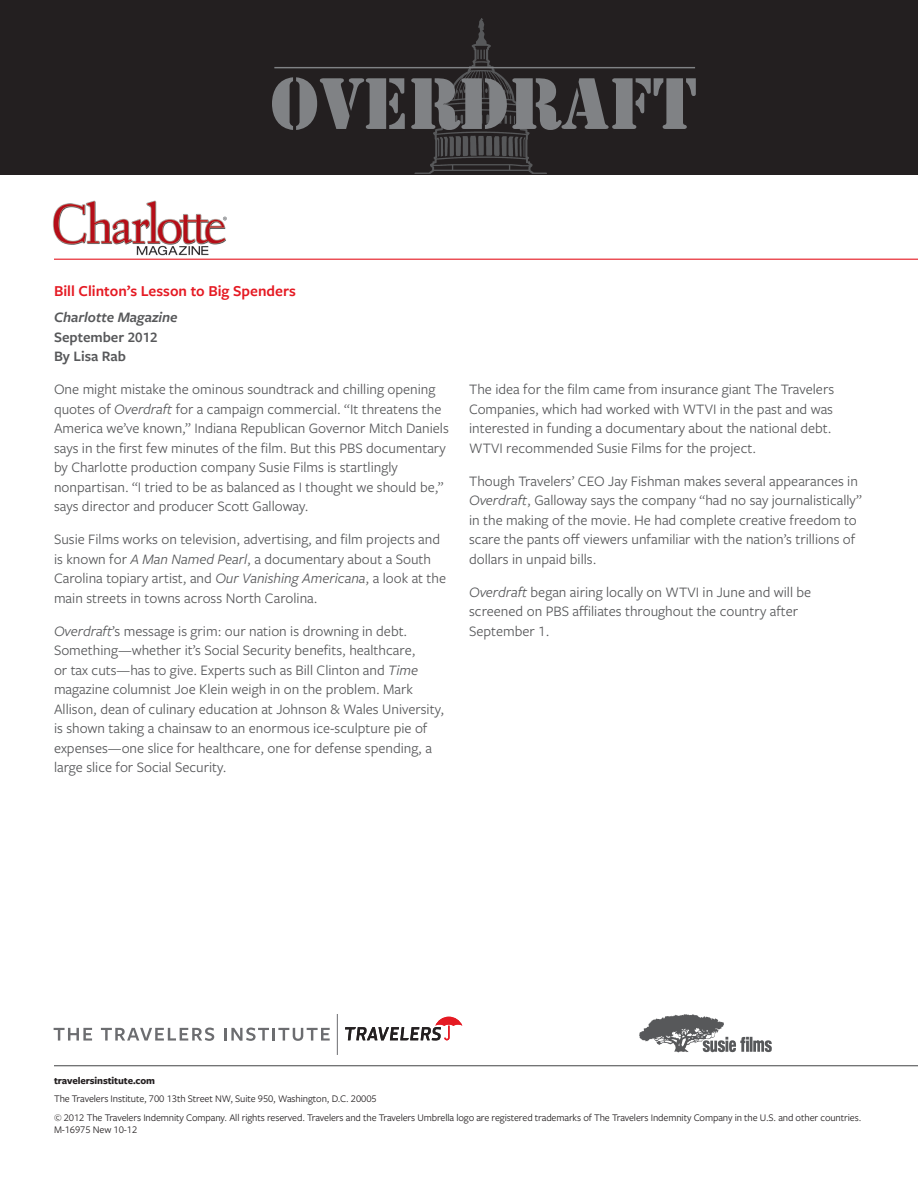
<style>
.page{position:relative;width:918px;height:1188px;background:#fff}
.page>*{position:absolute;margin:0;border:0;box-sizing:border-box;transform-origin:0 0}
.t1{font:67.8px "Stencil Std";color:#808285}
.t2{font:600 15.75px "Freight Sans Pro";color:#e51a23}
.t3{font:15px/19.5px "Freight Sans Pro";color:#57585a}
.t4{font:600 15px "Freight Sans Pro";color:#57585a}
.t5{font:italic 600 15px "Freight Sans Pro";color:#57585a}
.t6{font:10.5px "Freight Sans Pro";letter-spacing:-.01em;color:#231f20}
.t7{font:700 10.5px "Freight Sans Pro";letter-spacing:-.01em;color:#231f20}
.s1{font-style:italic}
</style>
<div class="page">
<hr style="left:54px;top:1065px;width:864px;height:1px;background:#57585a">
<div style="left:0;top:0;width:918px;height:175px;background:#231f20"></div>
<img style="left:398px;top:18px;width:168px;height:156px">
<hr style="left:274px;top:67px;width:421px;height:1px;background:#808285">
<svg style="left:639px;top:1014px;width:133px;height:39px"></svg>
<svg style="left:345px;top:1017px;width:117px;height:23px"></svg>
<hr style="left:337px;top:1014px;width:1px;height:41px;background:#6c6d70">
<svg style="left:54px;top:1028px;width:38px;height:13px"></svg>
<svg style="left:101px;top:1028px;width:113px;height:13px"></svg>
<svg style="left:224px;top:1028px;width:106px;height:13px"></svg>
<hr style="left:54px;top:259px;width:864px;height:1px;background:#e51a23">
<img style="left:53px;top:200px;width:174px;height:56px">
<p class="t1" style="left:271px;top:60px;width:428px">OVERDRAFT</p>
<h1 class="t2" style="left:54px;top:280px;width:244px">Bill Clinton’s Lesson to Big Spenders</h1>
<p class="t5" style="left:54px;top:307px;width:125px">Charlotte Magazine</p>
<p class="t4" style="left:54px;top:327px;width:105px">September 2012</p>
<p class="t4" style="left:54px;top:346px;width:73px">By Lisa Rab</p>
<p class="t3" style="left:54px;top:379px;width:396px">One might mistake the ominous soundtrack and chilling opening quotes of <span class="s1">Overdraft</span> for a campaign commercial. “It threatens the America we’ve known,” Indiana Republican Governor Mitch Daniels says in the first few minutes of the film. But this PBS documentary by Charlotte production company Susie Films is startlingly nonpartisan. “I tried to be as balanced as I thought we should be,” says director and producer Scott Galloway.</p>
<p class="t3" style="left:54px;top:529px;width:394px">Susie Films works on television, advertising, and film projects and is known for <span class="s1">A Man Named Pearl</span>, a documentary about a South Carolina topiary artist, and <span class="s1">Our Vanishing Americana</span>, a look at the main streets in towns across North Carolina.</p>
<p class="t3" style="left:54px;top:621px;width:392px"><span class="s1">Overdraft</span>’s message is grim: our nation is drowning in debt.<br>Something—whether it’s Social Security benefits, healthcare,<br>or tax cuts—has to give. Experts such as Bill Clinton and <span class="s1">Time </span>magazine columnist Joe Klein weigh in on the problem. Mark Allison, dean of culinary education at Johnson &amp; Wales University, is shown taking a chainsaw to an enormous ice-sculpture pie of expenses—one slice for healthcare, one for defense spending, a large slice for Social Security.</p>
<p class="t3" style="left:469px;top:379px;width:367px">The idea for the film came from insurance giant The Travelers Companies, which had worked with WTVI in the past and was interested in funding a documentary about the national debt.<br>WTVI recommended Susie Films for the project.</p>
<p class="t3" style="left:469px;top:471px;width:394px">Though Travelers’ CEO Jay Fishman makes several appearances in <span class="s1">Overdraft</span>, Galloway says the company “had no say journalistically” in the making of the movie. He had complete creative freedom to scare the pants off viewers unfamiliar with the nation’s trillions of dollars in unpaid bills.</p>
<p class="t3" style="left:469px;top:582px;width:344px"><span class="s1">Overdraft</span> began airing locally on WTVI in June and will be screened on PBS affiliates throughout the country after<br>September 1.</p>
<p class="t7" style="left:54px;top:1073px;width:103px">travelersinstitute.com</p>
<p class="t6" style="left:54px;top:1092px;width:324px">The Travelers Institute, 700 13th Street NW, Suite 950, Washington, D.C. 20005</p>
<p class="t6" style="left:54px;top:1111px;width:809px">© 2012 The Travelers Indemnity Company. All rights reserved. Travelers and the Travelers Umbrella logo are registered trademarks of The Travelers Indemnity Company in the U.S. and other countries.</p>
<p class="t6" style="left:54px;top:1123px;width:85px">M-16975 New 10-12</p>
</div>
